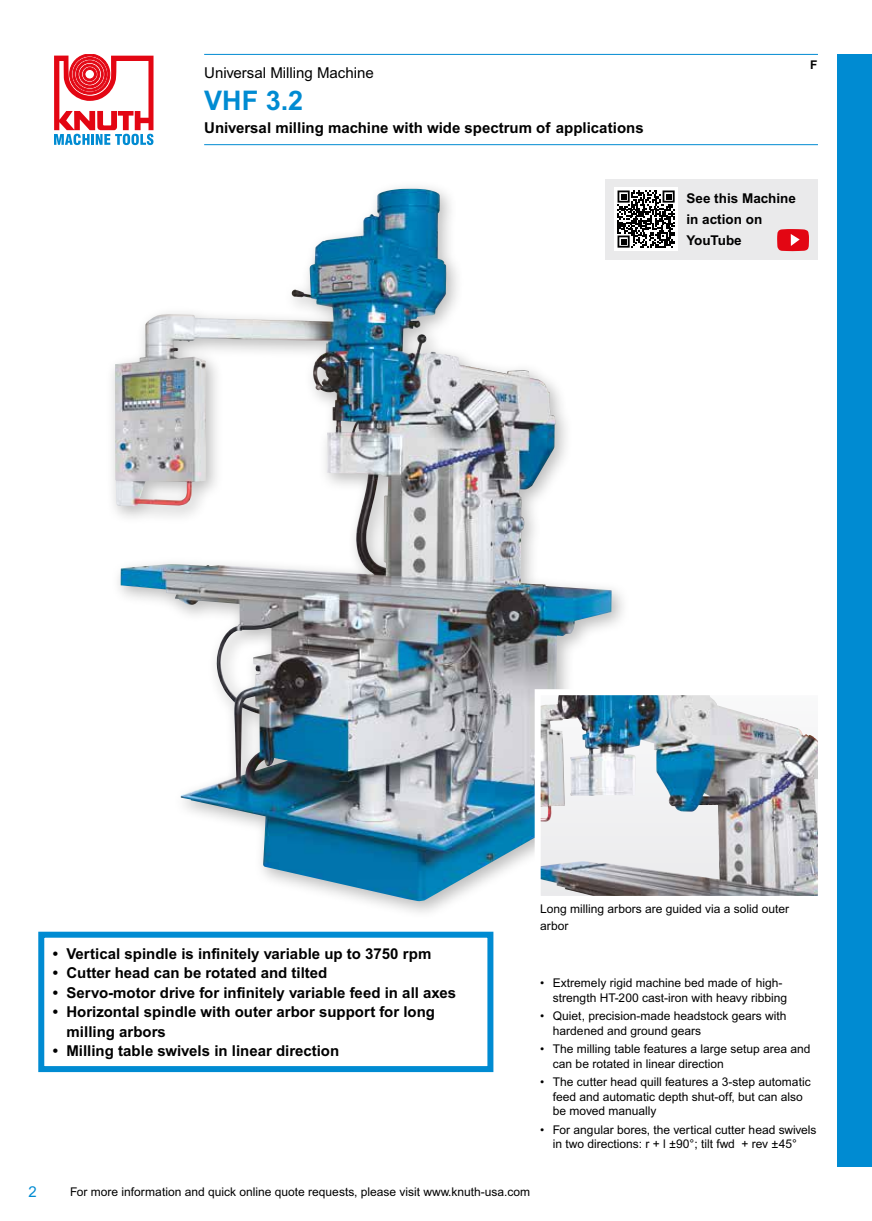
<style>
.page{position:relative;width:872px;height:1221px;background:#fff}
.page>*{position:absolute;margin:0;border:0;box-sizing:border-box;transform-origin:0 0}
.t1{font:700 27px "Arial MT Pro";color:#008bd2}
.t2{font:700 15px/19.5px "Arial MT Pro";color:#000}
.t3{font:15px "Arial MT Pro";color:#000}
.t4{font:15px "Arial MT Pro";color:#008bd2}
.t5{font:700 13.5px/21px "Arial MT Pro";color:#000}
.t6{font:12px/14.4px "Arial MT Pro";color:#000}
.t7{font:700 12px "Arial MT Pro";color:#000}
</style>
<div class="page">
<div style="left:838px;top:54px;width:34px;height:1112px;background:#008bd2"></div>
<svg style="left:54px;top:54px;width:99px;height:91px"></svg>
<hr style="left:204px;top:54px;width:614px;height:1px;background:#008bd2">
<hr style="left:204px;top:144px;width:614px;height:1px;background:#008bd2">
<div style="left:105px;top:179px;width:525px;height:740px;background:#000;opacity:.26"></div>
<img style="left:115px;top:189px;width:291px;height:317px">
<div style="left:38px;top:931px;width:455px;height:140px;background:#fff;border:6px solid #008bd2"></div>
<img style="left:541px;top:696px;width:276px;height:198px">
<div style="left:534px;top:689px;width:290px;height:212px;border:6px solid #fff"></div>
<div style="left:605px;top:179px;width:213px;height:80px;background:#eaeaeb"></div>
<svg style="left:777px;top:229px;width:32px;height:22px"></svg>
<div style="left:614px;top:187px;width:64px;height:64px;background:#fff"></div>
<svg style="left:617px;top:190px;width:57px;height:58px"></svg>
<p class="t3" style="left:204px;top:64px;width:171px">Universal Milling Machine</p>
<h1 class="t1" style="left:204px;top:84px;width:101px">VHF 3.2</h1>
<p class="t2" style="left:204px;top:119px;width:441px">Universal milling machine with wide spectrum of applications</p>
<p class="t7" style="left:810px;top:58px;width:9px">F</p>
<p class="t5" style="left:686px;top:188px;width:111px">See this Machine in action on<br>YouTube</p>
<p class="t4" style="left:28px;top:1182px;width:10px">2</p>
<p class="t2" style="left:53px;top:944px;width:380px">• Vertical spindle is infinitely variable up to 3750 rpm</p>
<p class="t2" style="left:53px;top:963px;width:276px">• Cutter head can be rotated and tilted</p>
<p class="t2" style="left:53px;top:983px;width:405px">• Servo-motor drive for infinitely variable feed in all axes</p>
<p class="t2" style="left:67px;top:1002px;width:370px;text-indent:-14px">• Horizontal spindle with outer arbor support for long milling arbors</p>
<p class="t2" style="left:53px;top:1041px;width:288px">• Milling table swivels in linear direction</p>
<p class="t6" style="left:540px;top:901px;width:251px;line-height:16.5px">Long milling arbors are guided via a solid outer arbor</p>
<p class="t6" style="left:553px;top:976px;width:236px;text-indent:-13px">• Extremely rigid machine bed made of high&shy;strength HT-200 cast-iron with heavy ribbing</p>
<p class="t6" style="left:553px;top:1009px;width:235px;text-indent:-13px">• Quiet, precision-made headstock gears with hardened and ground gears</p>
<p class="t6" style="left:553px;top:1042px;width:259px;text-indent:-13px">• The milling table features a large setup area and can be rotated in linear direction</p>
<p class="t6" style="left:553px;top:1075px;width:259px;text-indent:-13px">• The cutter head quill features a 3-step automatic feed and automatic depth shut-off, but can also be moved manually</p>
<p class="t6" style="left:540px;top:1122px;width:278px;text-align:center">• For angular bores, the vertical cutter head swivels in two directions: r + l ±90°; tilt fwd + rev ±45°</p>
<p class="t6" style="left:70px;top:1184px;width:461px">For more information and quick online quote requests, please visit www.knuth-usa.com</p>
</div>
